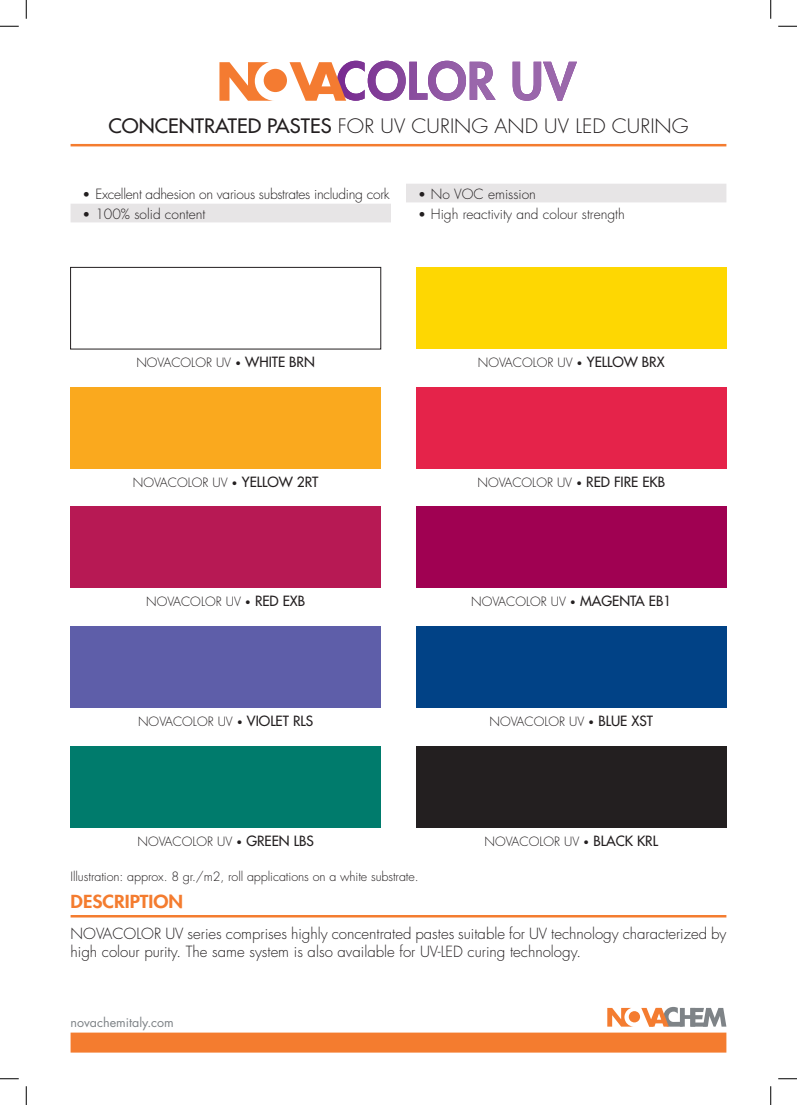
<style>
.page{position:relative;width:797px;height:1105px;background:#fff}
.page>*{position:absolute;margin:0;border:0;box-sizing:border-box;transform-origin:0 0}
.t1{font:300 19.38px "Futura Std";color:#231f20;scale:1.05 1}
.t2{font:800 17.5px "Futura Std";color:#f47c2f;scale:1.1 1}
.t3{font:300 15px/17.5px "Futura Std";color:#231f20}
.t4{font:300 13.75px "Futura Std";color:#231f20}
.t5{font:300 13.75px "Futura Std";letter-spacing:-.02em;color:#231f20}
.t6{font:300 12.5px "Futura Std";color:#231f20}
.t7{font:12.5px "Futura Std";color:#7e8387}
.s1{font-weight:500}
.s2{font-weight:800;font-size:12.5px}
.s3{font-size:10px}
.s4{font-weight:500;font-size:13.75px}
</style>
<div class="page">
<div style="left:71px;top:1032px;width:655px;height:20px;background:#f47c2f"></div>
<hr style="left:71px;top:144px;width:655px;height:2px;background:#f47c2f">
<svg style="left:607px;top:1007px;width:119px;height:20px"></svg>
<svg style="left:512px;top:62px;width:65px;height:39px"></svg>
<svg style="left:220px;top:61px;width:275px;height:40px"></svg>
<div style="left:71px;top:204px;width:320px;height:18px;background:#e7e5e6"></div>
<div style="left:406px;top:184px;width:320px;height:18px;background:#e7e5e6"></div>
<hr style="left:71px;top:915px;width:655px;height:2px;background:#f47c2f">
<div style="left:70px;top:267px;width:311px;height:82px;border:1px solid #231f20"></div>
<div style="left:71px;top:507px;width:310px;height:81px;background:#b71954"></div>
<div style="left:71px;top:387px;width:310px;height:82px;background:#faa91e"></div>
<div style="left:71px;top:626px;width:310px;height:82px;background:#5e5ea9"></div>
<div style="left:71px;top:746px;width:310px;height:81px;background:#007b6c"></div>
<div style="left:416px;top:267px;width:310px;height:82px;background:#fed702"></div>
<div style="left:416px;top:507px;width:310px;height:81px;background:#a00152"></div>
<div style="left:416px;top:387px;width:310px;height:82px;background:#e5234a"></div>
<div style="left:416px;top:626px;width:310px;height:82px;background:#014286"></div>
<div style="left:416px;top:746px;width:310px;height:81px;background:#231f20"></div>
<svg style="left:0;top:25px;width:19px;height:2px"></svg>
<svg style="left:778px;top:25px;width:19px;height:2px"></svg>
<svg style="left:0;top:1078px;width:19px;height:1px"></svg>
<svg style="left:778px;top:1078px;width:19px;height:1px"></svg>
<svg style="left:25px;top:0;width:2px;height:19px"></svg>
<svg style="left:25px;top:1086px;width:2px;height:19px"></svg>
<svg style="left:770px;top:0;width:1px;height:19px"></svg>
<svg style="left:770px;top:1086px;width:1px;height:19px"></svg>
<h1 class="t1" style="left:108px;top:114px;width:554px"><span class="s1">CONCENTRATED PASTES</span> FOR UV CURING AND UV LED CURING</h1>
<p class="t5" style="left:83px;top:186px;width:308px"><span class="s2">•</span> Excellent adhesion on various substrates including cork</p>
<p class="t4" style="left:83px;top:206px;width:124px"><span class="s2">•</span> 100% solid content</p>
<p class="t4" style="left:418px;top:186px;width:119px"><span class="s2">•</span> No VOC emission</p>
<p class="t4" style="left:418px;top:206px;width:208px"><span class="s2">•</span> High reactivity and colour strength</p>
<p class="t6" style="left:136px;top:355px;width:180px">NOVACOLOR UV <span class="s3">•</span> <span class="s4">WHITE BRN</span></p>
<p class="t6" style="left:478px;top:355px;width:188px">NOVACOLOR UV <span class="s3">•</span> <span class="s4">YELLOW BRX</span></p>
<p class="t6" style="left:133px;top:474px;width:187px">NOVACOLOR UV <span class="s3">•</span> <span class="s4">YELLOW 2RT</span></p>
<p class="t6" style="left:477px;top:474px;width:189px">NOVACOLOR UV <span class="s3">•</span> <span class="s4">RED FIRE EKB</span></p>
<p class="t6" style="left:146px;top:594px;width:160px">NOVACOLOR UV <span class="s3">•</span> <span class="s4">RED EXB</span></p>
<p class="t6" style="left:471px;top:594px;width:202px">NOVACOLOR UV <span class="s3">•</span> <span class="s4">MAGENTA EB1</span></p>
<p class="t6" style="left:138px;top:714px;width:177px">NOVACOLOR UV <span class="s3">•</span> <span class="s4">VIOLET RLS</span></p>
<p class="t6" style="left:489px;top:714px;width:165px">NOVACOLOR UV <span class="s3">•</span> <span class="s4">BLUE XST</span></p>
<p class="t6" style="left:138px;top:833px;width:178px">NOVACOLOR UV <span class="s3">•</span> <span class="s4">GREEN LBS</span></p>
<p class="t6" style="left:484px;top:833px;width:175px">NOVACOLOR UV <span class="s3">•</span> <span class="s4">BLACK KRL</span></p>
<p class="t6" style="left:71px;top:869px;width:349px">Illustration: approx. 8 gr./m2, roll applications on a white substrate.</p>
<h2 class="t2" style="left:71px;top:890px;width:104px">DESCRIPTION</h2>
<p class="t3" style="left:71px;top:925px;width:657px">NOVACOLOR UV series comprises highly concentrated pastes suitable for UV technology characterized by high colour purity. The same system is also available for UV-LED curing technology.</p>
<p class="t7" style="left:71px;top:1014px;width:105px">novachemitaly.com</p>
</div>
